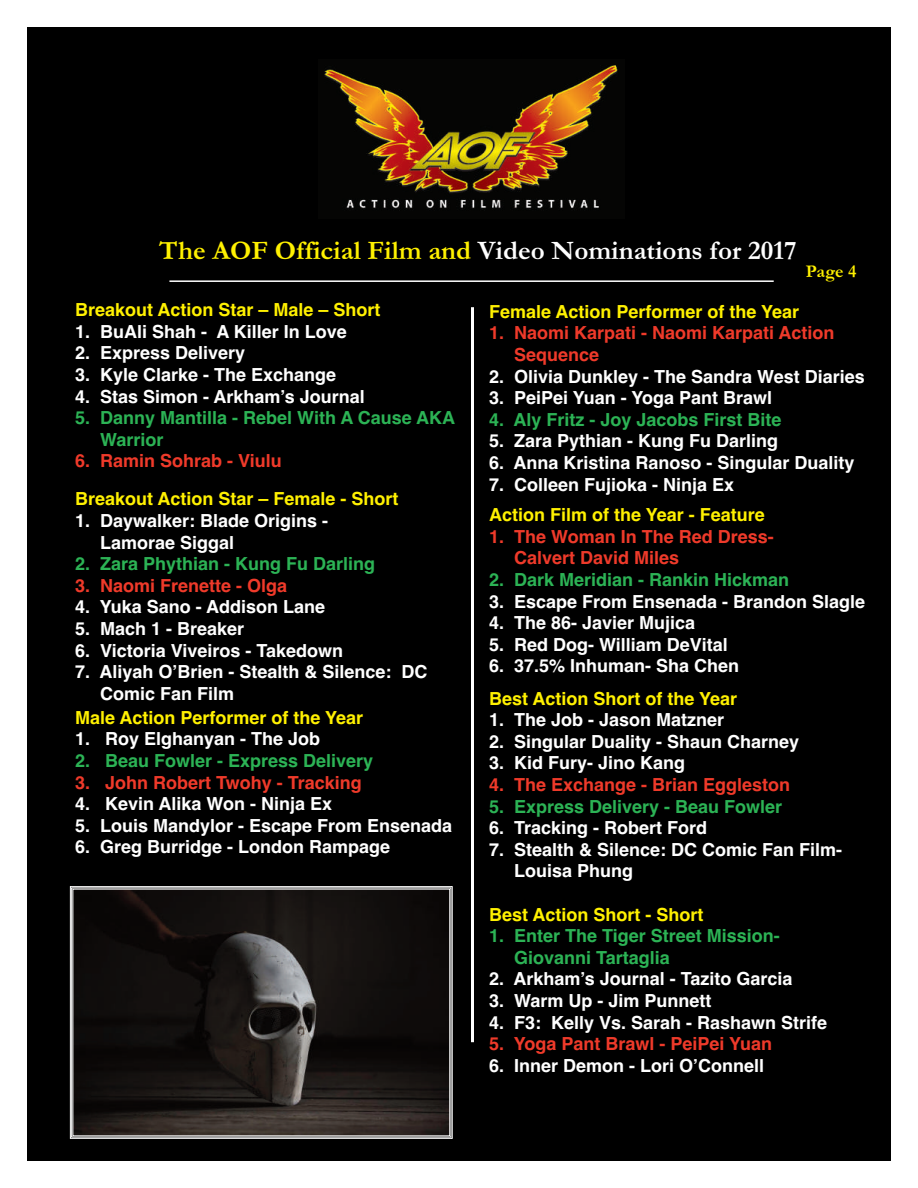
<style>
.page{position:relative;width:918px;height:1188px;background:#fff}
.page>*{position:absolute;margin:0;border:0;box-sizing:border-box;transform-origin:0 0}
.t1{font:700 27px "Garamond";color:#fff}
.t2{font:700 18px/21.6px "Helvetica";color:#fff}
.t3{font:700 18px/21.6px "Helvetica";color:#2cb355}
.t4{font:700 18px/21.6px "Helvetica";color:#ef3a2a}
.t5{font:700 18px "Helvetica";color:#fff101}
.t6{font:700 18px "Garamond";color:#fff101}
.s1{color:#fff101}
</style>
<div class="page">
<div style="left:27px;top:27px;width:864px;height:1134px;background:#000"></div>
<hr style="left:169px;top:280px;width:605px;height:2px;background:#fff">
<hr style="left:471px;top:307px;width:3px;height:735px;background:#fff">
<img style="left:324px;top:65px;width:294px;height:146px">
<img style="left:75px;top:891px;width:373px;height:243px">
<div style="left:70px;top:886px;width:382px;height:253px;border:1px solid #fff"></div>
<h1 class="t1" style="left:159px;top:234px;width:639px"><span class="s1">The AOF Official Film and</span> Video Nominations for 2017</h1>
<p class="t6" style="left:806px;top:260px;width:52px">Page 4</p>
<p class="t5" style="left:75px;top:299px;width:307px">Breakout Action Star – Male – Short</p>
<p class="t2" style="left:75px;top:321px;width:273px">1. BuAli Shah - A Killer In Love</p>
<p class="t2" style="left:75px;top:342px;width:172px">2. Express Delivery</p>
<p class="t2" style="left:75px;top:364px;width:263px">3. Kyle Clarke - The Exchange</p>
<p class="t2" style="left:75px;top:386px;width:291px">4. Stas Simon - Arkham’s Journal</p>
<p class="t3" style="left:100px;top:407px;width:356px;text-indent:-25px">5. Danny Mantilla - Rebel With A Cause AKA<br>Warrior</p>
<p class="t4" style="left:75px;top:450px;width:208px">6. Ramin Sohrab - Viulu</p>
<p class="t5" style="left:75px;top:489px;width:325px">Breakout Action Star – Female - Short</p>
<p class="t2" style="left:100px;top:510px;width:230px;text-indent:-25px">1. Daywalker: Blade Origins -<br>Lamorae Siggal</p>
<p class="t3" style="left:75px;top:553px;width:302px">2. Zara Phythian - Kung Fu Darling</p>
<p class="t4" style="left:75px;top:575px;width:214px">3. Naomi Frenette - Olga</p>
<p class="t2" style="left:75px;top:596px;width:252px">4. Yuka Sano - Addison Lane</p>
<p class="t2" style="left:75px;top:618px;width:171px">5. Mach 1 - Breaker</p>
<p class="t2" style="left:75px;top:640px;width:270px">6. Victoria Viveiros - Takedown</p>
<p class="t2" style="left:100px;top:661px;width:329px;text-indent:-25px">7. Aliyah O’Brien - Stealth &amp; Silence: DC<br>Comic Fan Film</p>
<p class="t5" style="left:75px;top:707px;width:290px">Male Action Performer of the Year</p>
<p class="t2" style="left:75px;top:728px;width:247px">1. Roy Elghanyan - The Job</p>
<p class="t3" style="left:75px;top:750px;width:300px">2. Beau Fowler - Express Delivery</p>
<p class="t4" style="left:75px;top:772px;width:288px">3. John Robert Twohy - Tracking</p>
<p class="t2" style="left:75px;top:793px;width:259px">4. Kevin Alika Won - Ninja Ex</p>
<p class="t2" style="left:75px;top:815px;width:379px">5. Louis Mandylor - Escape From Ensenada</p>
<p class="t2" style="left:75px;top:836px;width:317px">6. Greg Burridge - London Rampage</p>
<p class="t5" style="left:489px;top:301px;width:312px">Female Action Performer of the Year</p>
<p class="t4" style="left:514px;top:322px;width:322px;text-indent:-25px">1. Naomi Karpati - Naomi Karpati Action<br>Sequence</p>
<p class="t2" style="left:489px;top:366px;width:377px">2. Olivia Dunkley - The Sandra West Diaries</p>
<p class="t2" style="left:489px;top:387px;width:285px">3. PeiPei Yuan - Yoga Pant Brawl</p>
<p class="t3" style="left:489px;top:409px;width:294px">4. Aly Fritz - Joy Jacobs First Bite</p>
<p class="t2" style="left:489px;top:430px;width:291px">5. Zara Pythian - Kung Fu Darling</p>
<p class="t2" style="left:489px;top:452px;width:367px">6. Anna Kristina Ranoso - Singular Duality</p>
<p class="t2" style="left:489px;top:474px;width:247px">7. Colleen Fujioka - Ninja Ex</p>
<p class="t5" style="left:489px;top:505px;width:277px">Action Film of the Year - Feature</p>
<p class="t4" style="left:514px;top:526px;width:261px;text-indent:-25px">1. The Woman In The Red Dress-<br>Calvert David Miles</p>
<p class="t3" style="left:489px;top:569px;width:302px">2. Dark Meridian - Rankin Hickman</p>
<p class="t2" style="left:489px;top:591px;width:378px">3. Escape From Ensenada - Brandon Slagle</p>
<p class="t2" style="left:489px;top:612px;width:208px">4. The 86- Javier Mujica</p>
<p class="t2" style="left:489px;top:634px;width:240px">5. Red Dog- William DeVital</p>
<p class="t2" style="left:489px;top:655px;width:252px">6. 37.5% Inhuman- Sha Chen</p>
<p class="t5" style="left:489px;top:688px;width:250px">Best Action Short of the Year</p>
<p class="t2" style="left:489px;top:709px;width:237px">1. The Job - Jason Matzner</p>
<p class="t2" style="left:489px;top:731px;width:312px">2. Singular Duality - Shaun Charney</p>
<p class="t2" style="left:489px;top:752px;width:198px">3. Kid Fury- Jino Kang</p>
<p class="t4" style="left:489px;top:774px;width:303px">4. The Exchange - Brian Eggleston</p>
<p class="t3" style="left:489px;top:796px;width:295px">5. Express Delivery - Beau Fowler</p>
<p class="t2" style="left:489px;top:817px;width:220px">6. Tracking - Robert Ford</p>
<p class="t2" style="left:514px;top:839px;width:330px;text-indent:-25px">7. Stealth &amp; Silence: DC Comic Fan Film-<br>Louisa Phung</p>
<p class="t5" style="left:489px;top:904px;width:216px">Best Action Short - Short</p>
<p class="t3" style="left:514px;top:925px;width:267px;text-indent:-25px">1. Enter The Tiger Street Mission-<br>Giovanni Tartaglia</p>
<p class="t2" style="left:489px;top:968px;width:305px">2. Arkham’s Journal - Tazito Garcia</p>
<p class="t2" style="left:489px;top:990px;width:224px">3. Warm Up - Jim Punnett</p>
<p class="t2" style="left:489px;top:1012px;width:340px">4. F3: Kelly Vs. Sarah - Rashawn Strife</p>
<p class="t4" style="left:489px;top:1033px;width:285px">5. Yoga Pant Brawl - PeiPei Yuan</p>
<p class="t2" style="left:489px;top:1055px;width:277px">6. Inner Demon - Lori O’Connell</p>
</div>
